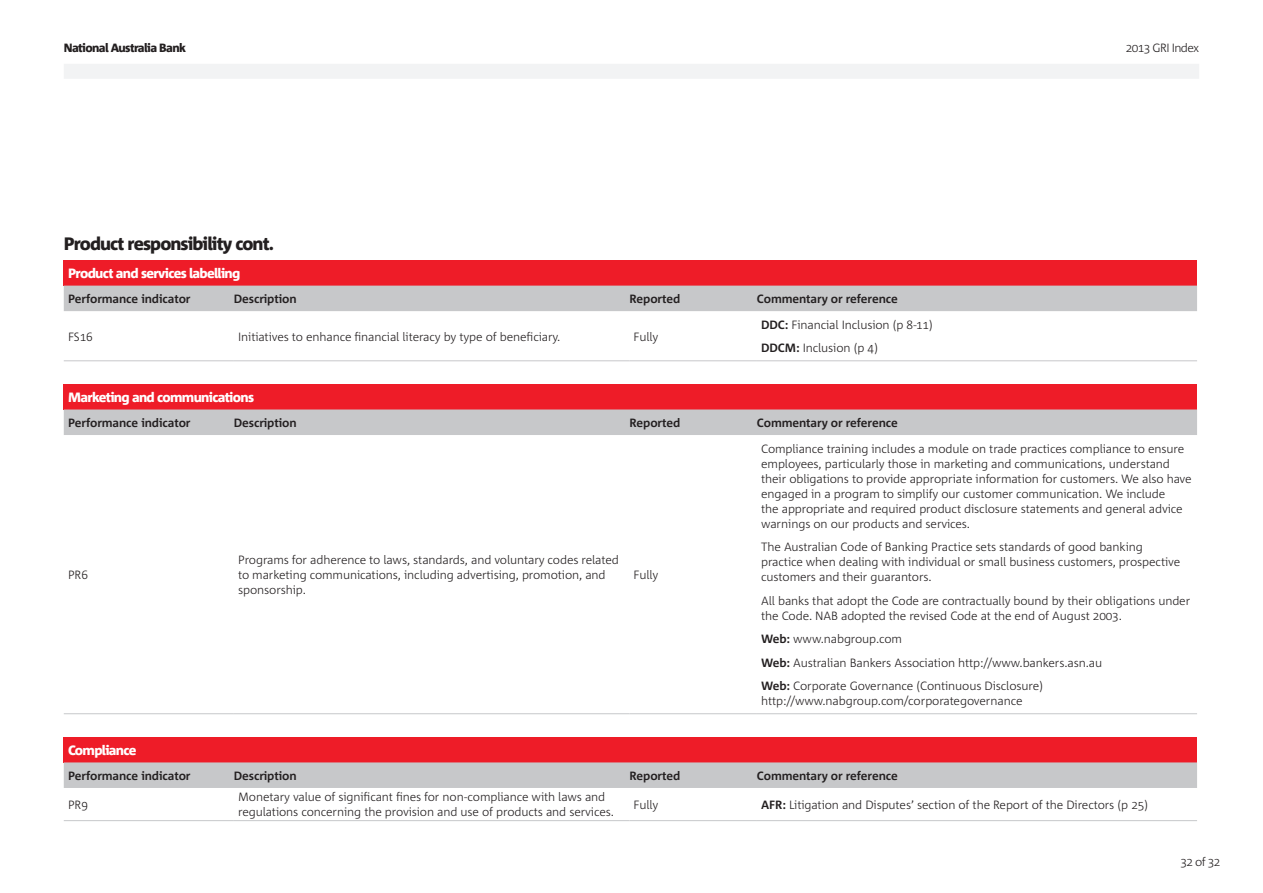
<style>
.page{position:relative;width:1263px;height:893px;background:#fff}
.page>*{position:absolute;margin:0;border:0;box-sizing:border-box;transform-origin:0 0}
.t1{font:800 18px "Corpid C1";letter-spacing:-.05em;color:#231f20}
.t2{font:800 13.5px "Corpid";letter-spacing:-.05em;color:#fff}
.t3{font:300 12px/15px "Corpid C1";letter-spacing:-.01em;color:#231f20}
.t4{font:700 12px "Corpid";letter-spacing:-.01em;color:#231f20}
.t5{font:800 12px "Corpid";letter-spacing:-.05em;color:#231f20}
.t6{font:300 12px "Corpid";letter-spacing:-.05em;color:#231f20}
.s1{font-weight:700}
</style>
<div class="page">
<div style="left:64px;top:64px;width:1135px;height:15px;background:#f2f3f4"></div>
<div style="left:64px;top:260px;width:1133px;height:26px;background:#ee1c28"></div>
<div style="left:64px;top:286px;width:1133px;height:25px;background:#c7c8ca"></div>
<hr style="left:64px;top:361px;width:170px;height:1px;background:#c7c8ca">
<hr style="left:234px;top:361px;width:395px;height:1px;background:#c7c8ca">
<hr style="left:629px;top:361px;width:128px;height:1px;background:#c7c8ca">
<hr style="left:757px;top:361px;width:440px;height:1px;background:#c7c8ca">
<div style="left:64px;top:384px;width:1133px;height:25px;background:#ee1c28"></div>
<div style="left:64px;top:409px;width:1133px;height:26px;background:#c7c8ca"></div>
<hr style="left:64px;top:713px;width:170px;height:1px;background:#c7c8ca">
<hr style="left:234px;top:713px;width:395px;height:1px;background:#c7c8ca">
<hr style="left:629px;top:713px;width:128px;height:1px;background:#c7c8ca">
<hr style="left:757px;top:713px;width:440px;height:1px;background:#c7c8ca">
<div style="left:64px;top:737px;width:1133px;height:25px;background:#ee1c28"></div>
<div style="left:64px;top:762px;width:1133px;height:26px;background:#c7c8ca"></div>
<hr style="left:64px;top:820px;width:170px;height:1px;background:#c7c8ca">
<hr style="left:234px;top:820px;width:395px;height:1px;background:#c7c8ca">
<hr style="left:629px;top:820px;width:128px;height:1px;background:#c7c8ca">
<hr style="left:757px;top:820px;width:440px;height:1px;background:#c7c8ca">
<p class="t5" style="left:64px;top:41px;width:124px">National Australia Bank</p>
<p class="t6" style="left:1126px;top:41px;width:75px">2013 GRI Index</p>
<h1 class="t1" style="left:64px;top:232px;width:212px">Product responsibility cont.</h1>
<p class="t2" style="left:68px;top:266px;width:174px">Product and services labelling</p>
<p class="t4" style="left:68px;top:292px;width:124px">Performance indicator</p>
<p class="t4" style="left:234px;top:292px;width:64px">Description</p>
<p class="t4" style="left:629px;top:292px;width:52px">Reported</p>
<p class="t4" style="left:757px;top:292px;width:142px">Commentary or reference</p>
<p class="t3" style="left:68px;top:328px;width:26px">FS16</p>
<p class="t3" style="left:238px;top:328px;width:324px">Initiatives to enhance financial literacy by type of beneficiary.</p>
<p class="t3" style="left:634px;top:328px;width:26px">Fully</p>
<p class="t3" style="left:761px;top:312px;width:173px;line-height:23.5px"><span class="s1">DDC:</span> Financial Inclusion (p 8-11)<br><span class="s1">DDCM:</span> Inclusion (p 4)</p>
<p class="t2" style="left:68px;top:390px;width:188px">Marketing and communications</p>
<p class="t4" style="left:68px;top:416px;width:124px">Performance indicator</p>
<p class="t4" style="left:234px;top:416px;width:64px">Description</p>
<p class="t4" style="left:629px;top:416px;width:52px">Reported</p>
<p class="t4" style="left:757px;top:416px;width:142px">Commentary or reference</p>
<p class="t3" style="left:68px;top:567px;width:22px">PR6</p>
<p class="t3" style="left:238px;top:552px;width:382px">Programs for adherence to laws, standards, and voluntary codes related to marketing communications, including advertising, promotion, and sponsorship.</p>
<p class="t3" style="left:634px;top:567px;width:26px">Fully</p>
<p class="t3" style="left:761px;top:441px;width:432px">Compliance training includes a module on trade practices compliance to ensure employees, particularly those in marketing and communications, understand their obligations to provide appropriate information for customers. We also have engaged in a program to simplify our customer communication. We include<br>the appropriate and required product disclosure statements and general advice warnings on our products and services.</p>
<p class="t3" style="left:761px;top:539px;width:421px">The Australian Code of Banking Practice sets standards of good banking practice when dealing with individual or small business customers, prospective customers and their guarantors.</p>
<p class="t3" style="left:761px;top:593px;width:431px">All banks that adopt the Code are contractually bound by their obligations under the Code. NAB adopted the revised Code at the end of August 2003.</p>
<p class="t3" style="left:761px;top:627px;width:343px;line-height:23.5px"><span class="s1">Web:</span> www.nabgroup.com<br><span class="s1">Web:</span> Australian Bankers Association http://www.bankers.asn.au<br><span class="s1">Web:</span> Corporate Governance (Continuous Disclosure)</p>
<p class="t3" style="left:761px;top:693px;width:263px">http://www.nabgroup.com/corporategovernance</p>
<p class="t2" style="left:68px;top:743px;width:70px">Compliance</p>
<p class="t4" style="left:68px;top:769px;width:124px">Performance indicator</p>
<p class="t4" style="left:234px;top:769px;width:64px">Description</p>
<p class="t4" style="left:629px;top:769px;width:52px">Reported</p>
<p class="t4" style="left:757px;top:769px;width:142px">Commentary or reference</p>
<p class="t3" style="left:68px;top:797px;width:22px">PR9</p>
<p class="t3" style="left:238px;top:789px;width:377px">Monetary value of significant fines for non-compliance with laws and regulations concerning the provision and use of products and services.</p>
<p class="t3" style="left:634px;top:797px;width:26px">Fully</p>
<p class="t3" style="left:761px;top:797px;width:389px"><span class="s1">AFR:</span> Litigation and Disputes’ section of the Report of the Directors (p 25)</p>
<p class="t6" style="left:1195px;top:855px;width:27px">of 32</p>
</div>
